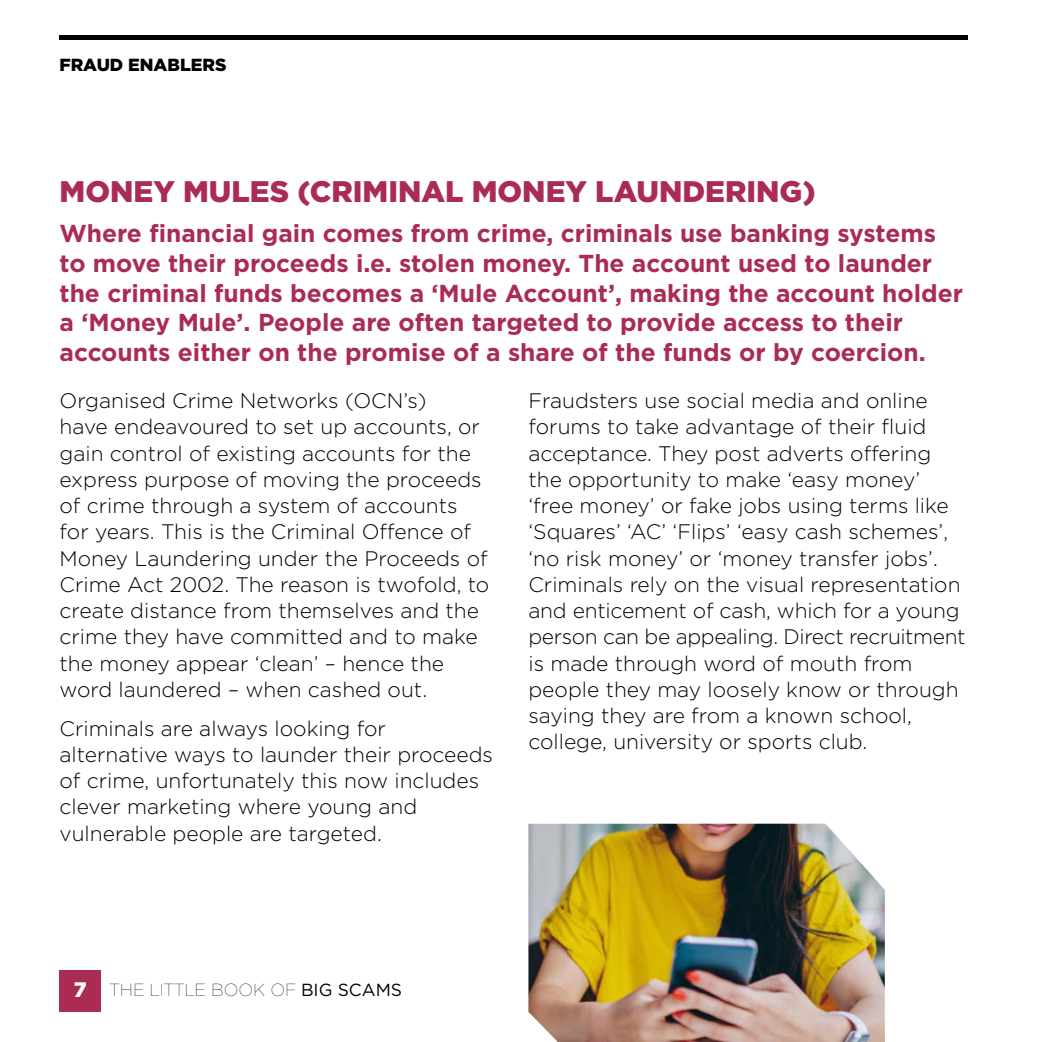
<style>
.page{position:relative;width:1042px;height:1042px;background:#fff}
.page>*{position:absolute;margin:0;border:0;box-sizing:border-box;transform-origin:0 0}
.t1{font:900 29.75px "Gotham";color:#aa2c52}
.t2{font:700 24.5px/29.8px "Gotham";color:#aa2c52}
.t3{font:300 21px/26.2px "Gotham";color:#000}
.t4{font:100 17.5px "Gotham";color:#000}
.t5{font:900 17.5px "Gotham";color:#000}
.s1{font-weight:900;font-size:21px;color:#fff}
.s2{font-weight:400}
</style>
<div class="page">
<div style="left:60px;top:970px;width:41px;height:41px;background:#aa2c52"></div>
<div style="left:60px;top:35px;width:907px;height:5px;background:#000"></div>
<img style="left:528px;top:823px;width:357px;height:219px">
<p class="t5" style="left:60px;top:53px;width:168px">FRAUD ENABLERS</p>
<h1 class="t1" style="left:60px;top:171px;width:757px">MONEY MULES (CRIMINAL MONEY LAUNDERING)</h1>
<p class="t2" style="left:60px;top:218px;width:905px">Where financial gain comes from crime, criminals use banking systems to move their proceeds i.e. stolen money. The account used to launder the criminal funds becomes a ‘Mule Account’, making the account holder a ‘Money Mule’. People are often targeted to provide access to their accounts either on the promise of a share of the funds or by coercion.</p>
<p class="t3" style="left:60px;top:387px;width:431px">Organised Crime Networks (OCN’s)<br>have endeavoured to set up accounts, or gain control of existing accounts for the express purpose of moving the proceeds of crime through a system of accounts for years. This is the Criminal Offence of Money Laundering under the Proceeds of Crime Act 2002. The reason is twofold, to create distance from themselves and the crime they have committed and to make the money appear ‘clean’ – hence the word laundered – when cashed out.</p>
<p class="t3" style="left:60px;top:714px;width:435px">Criminals are always looking for alternative ways to launder their proceeds of crime, unfortunately this now includes clever marketing where young and vulnerable people are targeted.</p>
<p class="t3" style="left:528px;top:387px;width:439px">Fraudsters use social media and online forums to take advantage of their fluid acceptance. They post adverts offering the opportunity to make ‘easy money’ ‘free money’ or fake jobs using terms like ‘Squares’ ‘AC’ ‘Flips’ ‘easy cash schemes’, ‘no risk money’ or ‘money transfer jobs’.<br>Criminals rely on the visual representation and enticement of cash, which for a young person can be appealing. Direct recruitment is made through word of mouth from people they may loosely know or through saying they are from a known school, college, university or sports club.</p>
<p class="t4" style="left:74px;top:979px;width:330px"><span class="s1">7</span> THE LITTLE BOOK OF <span class="s2">BIG SCAMS</span></p>
</div>
